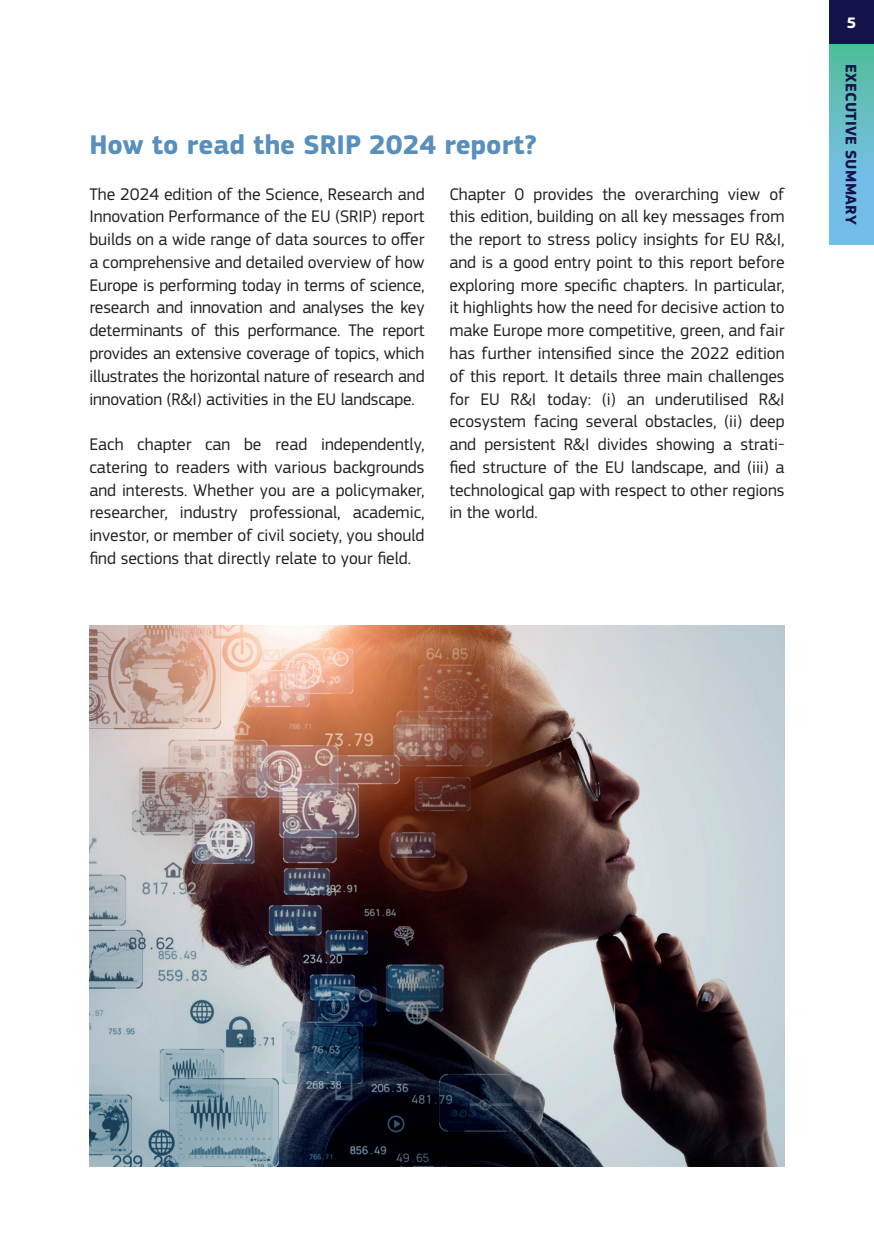
<style>
.page{position:relative;width:874px;height:1241px;background:#fff}
.page>*{position:absolute;margin:0;border:0;box-sizing:border-box;transform-origin:0 0}
.t1{font:700 28px "EC Square Sans Pro";color:#588fbc}
.t2{font:17.5px/22.8px "EC Square Sans Pro";color:#231f20;text-align:justify}
.t3{font:700 15.75px "EC Square Sans Pro";letter-spacing:.02em;color:#14134a}
.t4{font:700 15.75px "EC Square Sans Pro";color:#fff}
</style>
<div class="page">
<div style="left:828px;top:0;width:45px;height:45px;background:#14134a"></div>
<svg style="left:829px;top:45px;width:44px;height:199px;background:#68bdcd"></svg>
<img style="left:89px;top:625px;width:695px;height:541px">
<h1 class="t1" style="left:89px;top:128px;width:449px">How to read the SRIP 2024 report?</h1>
<p class="t2" style="left:89px;top:182px;width:336px">The 2024 edition of the Science, Research and Innovation Performance of the EU (SRIP) report builds on a wide range of data sources to offer a comprehensive and detailed overview of how Europe is performing today in terms of science, research and innovation and analyses the key determinants of this performance. The report provides an extensive coverage of topics, which illustrates the horizontal nature of research and innovation (R&amp;I) activities in the EU landscape.</p>
<p class="t2" style="left:89px;top:433px;width:336px">Each chapter can be read independently, catering to readers with various backgrounds and interests. Whether you are a policymaker, researcher, industry professional, academic, investor, or member of civil society, you should find sections that directly relate to your field.</p>
<p class="t2" style="left:449px;top:182px;width:336px">Chapter 0 provides the overarching view of this edition, building on all key messages from the report to stress policy insights for EU R&amp;I, and is a good entry point to this report before exploring more specific chapters. In particular, it highlights how the need for decisive action to make Europe more competitive, green, and fair has further intensified since the 2022 edition of this report. It details three main challenges for EU R&amp;I today: (i) an underutilised R&amp;I ecosystem facing several obstacles, (ii) deep and persistent R&amp;I divides showing a strati&shy;fied structure of the EU landscape, and (iii) a technological gap with respect to other regions in the world.</p>
<p class="t4" style="left:846px;top:14px;width:11px">5</p>
<p class="t3" style="left:859px;top:64px;width:162px;rotate:90deg">EXECUTIVE SUMMARY</p>
</div>
